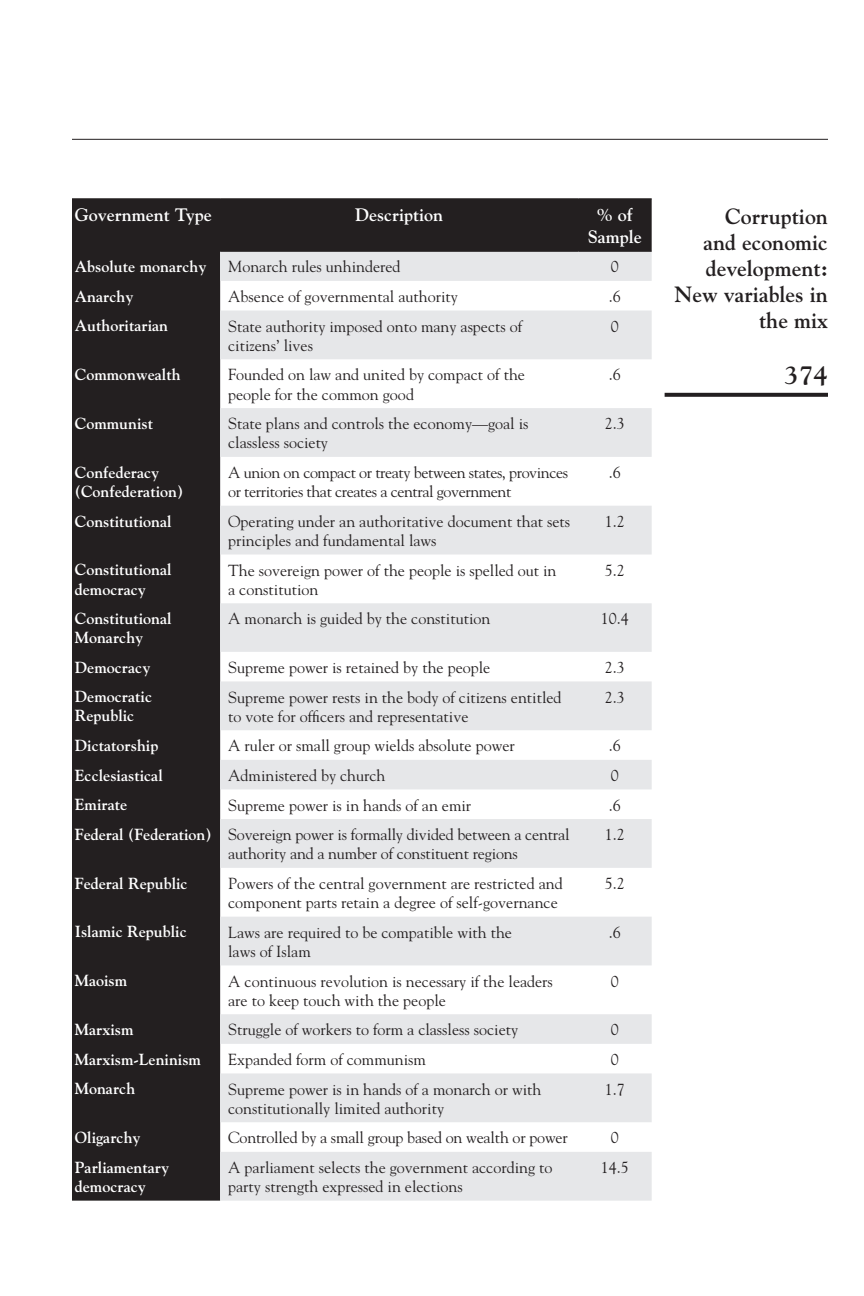
<style>
.page{position:relative;width:864px;height:1296px;background:#fff}
.page>*{position:absolute;margin:0;border:0;box-sizing:border-box;transform-origin:0 0}
.t1{font:700 26px "Goudy";color:#231f20}
.t2{font:700 22px/26px "Goudy";color:#231f20;text-align:right}
.t3{font:700 18px/21.6px "Goudy";color:#fff;text-align:center}
.t4{font:16px/19.2px "Goudy";color:#231f20}
.t5{font:700 16px/19.2px "Goudy";color:#fff}
.t6{font:16px/19.2px "Goudy";letter-spacing:-.025em;color:#231f20}
.s1{font-weight:700;color:#fff}
</style>
<div class="page">
<hr style="left:72px;top:139px;width:756px;height:1px;background:#231f20">
<svg style="left:665px;top:393px;width:163px;height:4px"></svg>
<div style="left:72px;top:199px;width:580px;height:1002px;background:#231f20"></div>
<svg style="left:220px;top:252px;width:432px;height:949px;fill:#e6e7e9"></svg>
<hr style="left:72px;top:198px;width:148px;height:1px;background:#231f20">
<hr style="left:220px;top:198px;width:358px;height:1px;background:#231f20">
<hr style="left:578px;top:198px;width:74px;height:1px;background:#231f20">
<hr style="left:72px;top:251px;width:148px;height:1px;background:#231f20">
<hr style="left:220px;top:251px;width:358px;height:1px;background:#231f20">
<hr style="left:578px;top:251px;width:74px;height:1px;background:#231f20">
<p class="t3" style="left:75px;top:204px;width:138px">Government Type</p>
<p class="t3" style="left:355px;top:204px;width:90px">Description</p>
<p class="t3" style="left:588px;top:204px;width:55px">% of<br>Sample</p>
<p class="t5" style="left:75px;top:257px;width:133px">Absolute monarchy</p>
<p class="t4" style="left:228px;top:257px;width:174px">Monarch rules unhindered</p>
<p class="t4" style="left:611px;top:257px;width:9px">0</p>
<p class="t5" style="left:75px;top:286px;width:60px">Anarchy</p>
<p class="t4" style="left:228px;top:286px;width:231px">Absence of governmental authority</p>
<p class="t4" style="left:609px;top:286px;width:13px">.6</p>
<p class="t5" style="left:75px;top:316px;width:95px">Authoritarian</p>
<p class="t4" style="left:228px;top:316px;width:296px">State authority imposed onto many aspects of citizens’ lives</p>
<p class="t4" style="left:611px;top:316px;width:9px">0</p>
<p class="t5" style="left:75px;top:365px;width:107px">Commonwealth</p>
<p class="t4" style="left:228px;top:365px;width:298px">Founded on law and united by compact of the people for the common good</p>
<p class="t4" style="left:609px;top:365px;width:13px">.6</p>
<p class="t5" style="left:75px;top:413px;width:80px">Communist</p>
<p class="t4" style="left:228px;top:414px;width:302px">State plans and controls the economy—goal is classless society</p>
<p class="t4" style="left:605px;top:414px;width:21px">2.3</p>
<p class="t5" style="left:75px;top:462px;width:110px">Confederacy (Confederation)</p>
<p class="t6" style="left:228px;top:462px;width:342px">A union on compact or treaty between states, provinces or territories that creates a central government</p>
<p class="t4" style="left:609px;top:462px;width:13px">.6</p>
<p class="t5" style="left:75px;top:511px;width:98px">Constitutional</p>
<p class="t4" style="left:228px;top:511px;width:344px">Operating under an authoritative document that sets principles and fundamental laws</p>
<p class="t4" style="left:605px;top:511px;width:21px">1.2</p>
<p class="t5" style="left:75px;top:560px;width:98px">Constitutional democracy</p>
<p class="t4" style="left:228px;top:560px;width:330px">The sovereign power of the people is spelled out in a constitution</p>
<p class="t4" style="left:605px;top:560px;width:21px">5.2</p>
<p class="t5" style="left:75px;top:609px;width:98px">Constitutional<br>Monarchy</p>
<p class="t4" style="left:228px;top:609px;width:264px">A monarch is guided by the constitution</p>
<p class="t4" style="left:601px;top:609px;width:29px">10.4</p>
<p class="t5" style="left:75px;top:657px;width:77px">Democracy</p>
<p class="t4" style="left:228px;top:657px;width:264px">Supreme power is retained by the people</p>
<p class="t4" style="left:605px;top:657px;width:21px">2.3</p>
<p class="t5" style="left:75px;top:687px;width:79px">Democratic<br>Republic</p>
<p class="t4" style="left:228px;top:687px;width:335px">Supreme power rests in the body of citizens entitled to vote for officers and representative</p>
<p class="t4" style="left:605px;top:687px;width:21px">2.3</p>
<p class="t5" style="left:75px;top:736px;width:85px">Dictatorship</p>
<p class="t4" style="left:228px;top:736px;width:288px">A ruler or small group wields absolute power</p>
<p class="t4" style="left:609px;top:736px;width:13px">.6</p>
<p class="t5" style="left:75px;top:765px;width:89px">Ecclesiastical</p>
<p class="t4" style="left:228px;top:765px;width:159px">Administered by church</p>
<p class="t4" style="left:611px;top:765px;width:9px">0</p>
<p class="t5" style="left:75px;top:795px;width:54px">Emirate</p>
<p class="t4" style="left:228px;top:795px;width:245px">Supreme power is in hands of an emir</p>
<p class="t4" style="left:609px;top:795px;width:13px">.6</p>
<p class="t4" style="left:228px;top:825px;width:343px;text-indent:-153px"><span class="s1">Federal (Federation)</span> Sovereign power is formally divided between a central authority and a number of constituent regions</p>
<p class="t4" style="left:605px;top:825px;width:21px">1.2</p>
<p class="t5" style="left:75px;top:873px;width:114px">Federal Republic</p>
<p class="t4" style="left:228px;top:873px;width:336px">Powers of the central government are restricted and component parts retain a degree of self-governance</p>
<p class="t4" style="left:605px;top:873px;width:21px">5.2</p>
<p class="t5" style="left:75px;top:922px;width:113px">Islamic Republic</p>
<p class="t4" style="left:228px;top:922px;width:285px">Laws are required to be compatible with the laws of Islam</p>
<p class="t4" style="left:609px;top:922px;width:13px">.6</p>
<p class="t5" style="left:75px;top:971px;width:54px">Maoism</p>
<p class="t4" style="left:228px;top:971px;width:326px">A continuous revolution is necessary if the leaders are to keep touch with the people</p>
<p class="t4" style="left:611px;top:971px;width:9px">0</p>
<p class="t5" style="left:75px;top:1020px;width:60px">Marxism</p>
<p class="t4" style="left:228px;top:1020px;width:292px">Struggle of workers to form a classless society</p>
<p class="t4" style="left:611px;top:1020px;width:9px">0</p>
<p class="t5" style="left:75px;top:1049px;width:128px">Marxism-Leninism</p>
<p class="t4" style="left:228px;top:1049px;width:199px">Expanded form of communism</p>
<p class="t4" style="left:611px;top:1049px;width:9px">0</p>
<p class="t5" style="left:75px;top:1079px;width:62px">Monarch</p>
<p class="t4" style="left:228px;top:1079px;width:315px">Supreme power is in hands of a monarch or with constitutionally limited authority</p>
<p class="t4" style="left:605px;top:1079px;width:21px">1.7</p>
<p class="t5" style="left:75px;top:1128px;width:67px">Oligarchy</p>
<p class="t4" style="left:228px;top:1128px;width:341px">Controlled by a small group based on wealth or power</p>
<p class="t4" style="left:611px;top:1128px;width:9px">0</p>
<p class="t5" style="left:75px;top:1157px;width:96px">Parliamentary democracy</p>
<p class="t4" style="left:228px;top:1157px;width:326px">A parliament selects the government according to party strength expressed in elections</p>
<p class="t4" style="left:601px;top:1157px;width:29px">14.5</p>
<h2 class="t2" style="left:674px;top:203px;width:155px">Corruption<br>and economic development:<br>New variables in the mix</h2>
<h1 class="t1" style="left:785px;top:359px;width:45px">374</h1>
</div>
